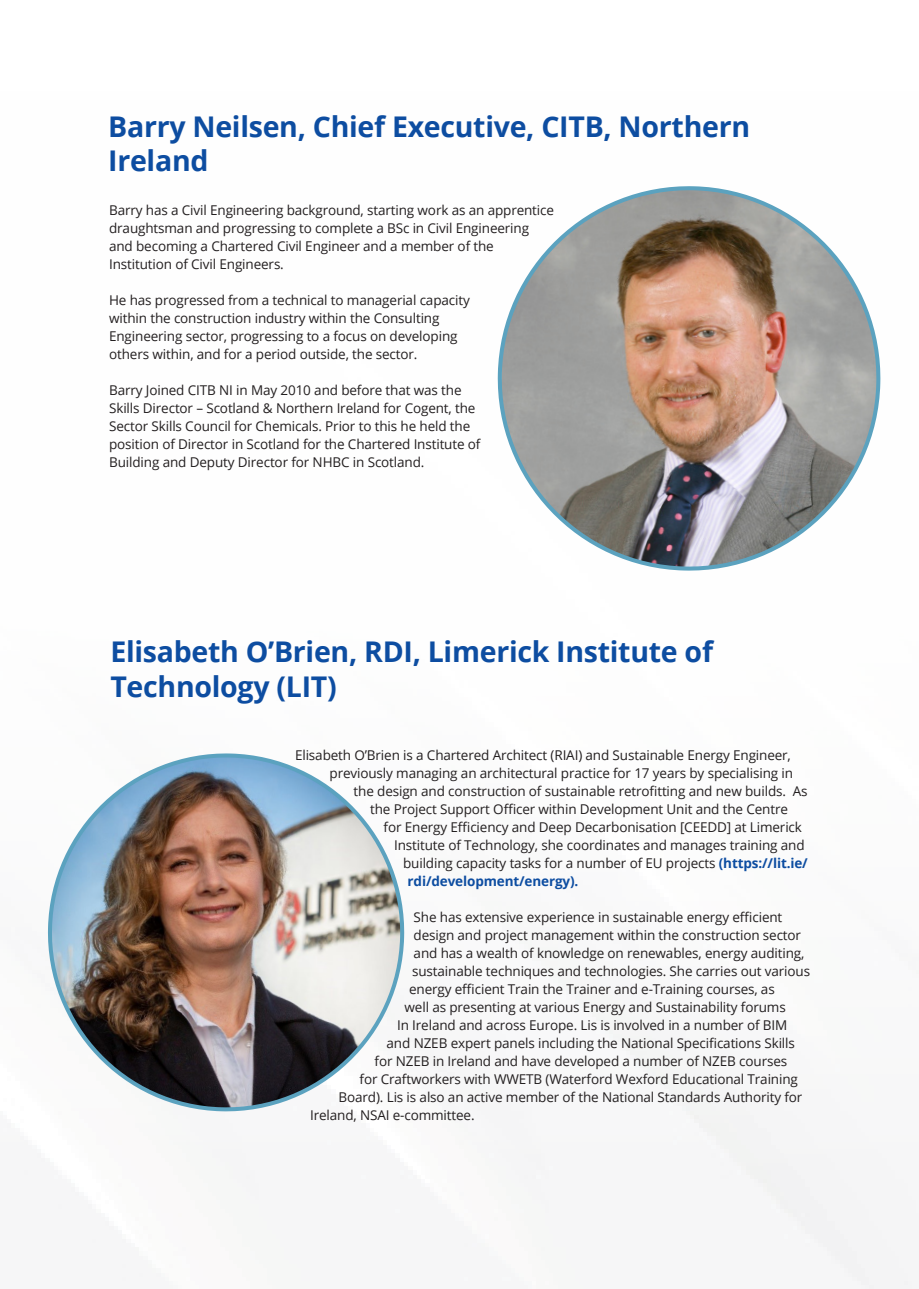
<style>
.page{position:relative;width:919px;height:1289px;background:#fff}
.page>*{position:absolute;margin:0;border:0;box-sizing:border-box;transform-origin:0 0}
.t1{font:700 28.5px/34.2px "Open Sans";letter-spacing:-.01em;color:#0d4da1}
.t2{font:13.5px/18px "Open Sans";letter-spacing:-.01em;color:#231f20}
.t3{font:700 13.5px "Open Sans";letter-spacing:-.01em;color:#0d4da1}
.s1{font-weight:700;color:#0d4da1}
</style>
<div class="page">
<img style="left:497px;top:186px;width:384px;height:385px">
<img style="left:43px;top:748px;width:366px;height:365px">
<p class="t1" style="left:108px;top:108px;width:643px">Barry Neilsen, Chief Executive, CITB, Northern<br>Ireland</p>
<p class="t2" style="left:109px;top:201px;width:446px">Barry has a Civil Engineering background, starting work as an apprentice draughtsman and progressing to complete a BSc in Civil Engineering and becoming a Chartered Civil Engineer and a member of the Institution of Civil Engineers.</p>
<p class="t2" style="left:109px;top:291px;width:362px">He has progressed from a technical to managerial capacity within the construction industry within the Consulting Engineering sector, progressing to a focus on developing others within, and for a period outside, the sector.</p>
<p class="t2" style="left:109px;top:381px;width:373px">Barry Joined CITB NI in May 2010 and before that was the Skills Director – Scotland &amp; Northern Ireland for Cogent, the Sector Skills Council for Chemicals. Prior to this he held the position of Director in Scotland for the Chartered Institute of Building and Deputy Director for NHBC in Scotland.</p>
<p class="t1" style="left:110px;top:634px;width:604px">Elisabeth O’Brien, RDI, Limerick Institute of<br>Technology (LIT)</p>
<p class="t2" style="left:295px;top:745px;width:497px">Elisabeth O’Brien is a Chartered Architect (RIAI) and Sustainable Energy Engineer,</p>
<p class="t2" style="left:329px;top:763px;width:465px">previously managing an architectural practice for 17 years by specialising in</p>
<p class="t2" style="left:353px;top:781px;width:455px">the design and construction of sustainable retrofitting and new builds. As</p>
<p class="t2" style="left:370px;top:799px;width:419px">the Project Support Officer within Development Unit and the Centre</p>
<p class="t2" style="left:383px;top:817px;width:420px">for Energy Efficiency and Deep Decarbonisation [CEEDD] at Limerick</p>
<p class="t2" style="left:394px;top:835px;width:412px">Institute of Technology, she coordinates and manages training and</p>
<p class="t2" style="left:403px;top:853px;width:406px">building capacity tasks for a number of EU projects <span class="s1">(https://lit.ie/</span></p>
<p class="t3" style="left:407px;top:871px;width:172px">rdi/development/energy).</p>
<p class="t2" style="left:413px;top:907px;width:370px">She has extensive experience in sustainable energy efficient</p>
<p class="t2" style="left:413px;top:925px;width:389px">design and project management within the construction sector</p>
<p class="t2" style="left:413px;top:943px;width:392px">and has a wealth of knowledge on renewables, energy auditing,</p>
<p class="t2" style="left:412px;top:961px;width:399px">sustainable techniques and technologies. She carries out various</p>
<p class="t2" style="left:409px;top:979px;width:367px">energy efficient Train the Trainer and e-Training courses, as</p>
<p class="t2" style="left:404px;top:997px;width:382px">well as presenting at various Energy and Sustainability forums</p>
<p class="t2" style="left:397px;top:1015px;width:391px">In Ireland and across Europe. Lis is involved in a number of BIM</p>
<p class="t2" style="left:386px;top:1033px;width:410px">and NZEB expert panels including the National Specifications Skills</p>
<p class="t2" style="left:374px;top:1051px;width:414px">for NZEB in Ireland and have developed a number of NZEB courses</p>
<p class="t2" style="left:359px;top:1069px;width:440px">for Craftworkers with WWETB (Waterford Wexford Educational Training</p>
<p class="t2" style="left:338px;top:1087px;width:465px">Board). Lis is also an active member of the National Standards Authority for</p>
<p class="t2" style="left:310px;top:1105px;width:166px">Ireland, NSAI e-committee.</p>
</div>
